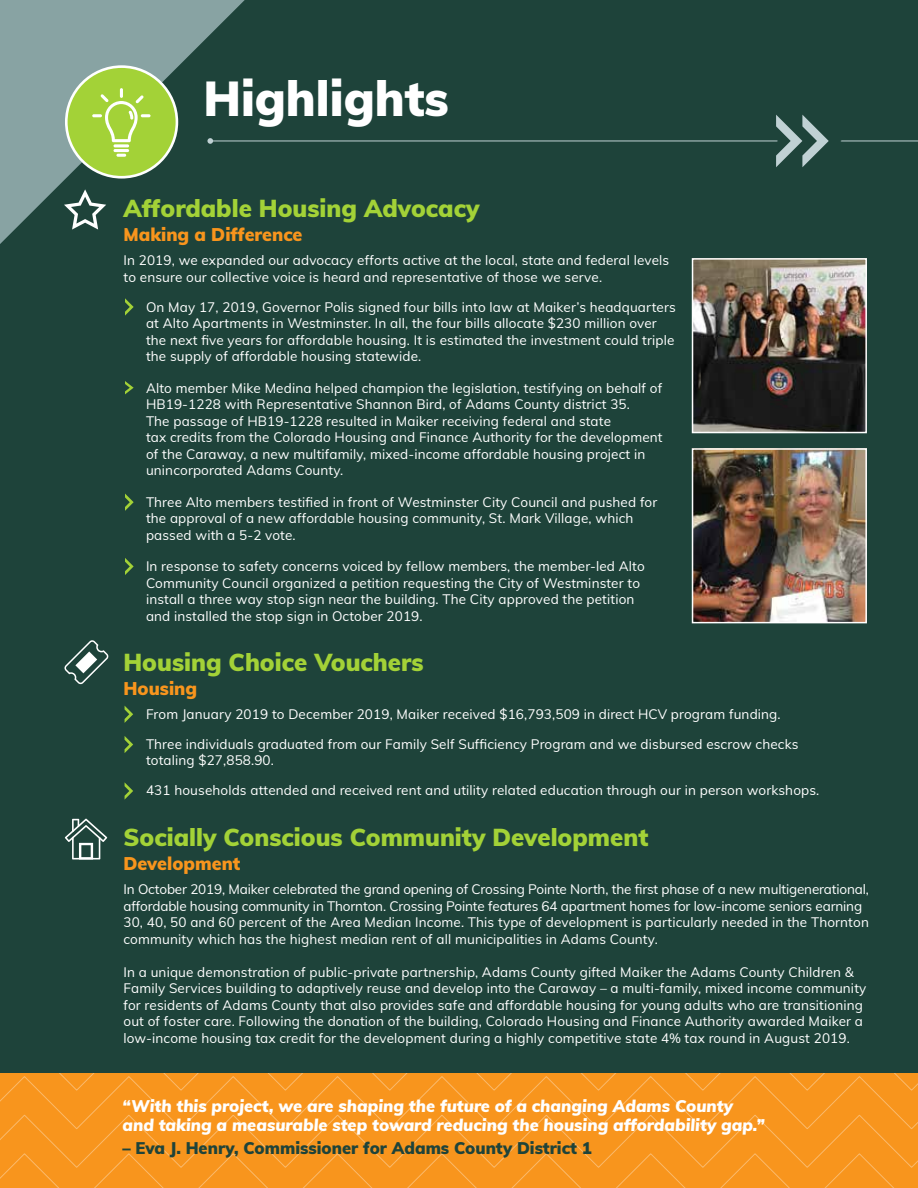
<style>
.page{position:relative;width:918px;height:1188px;background:#1e433a}
.page>*{position:absolute;margin:0;border:0;box-sizing:border-box;transform-origin:0 0}
.t1{font:900 48px "Muli";color:#fff}
.t2{font:900 24px "Muli";color:#a3d237}
.t3{font:900 18px "Muli";color:#f8951d}
.t4{font:italic 900 16.5px/19.5px "Muli";color:#fff}
.t5{font:900 16.5px "Muli";color:#1e433a}
.t6{font:13.5px/16.5px "Muli";letter-spacing:.01em;color:#fff}
.t7{font:13.5px/16.5px "Muli";letter-spacing:-.01em;color:#fff}
</style>
<div class="page">
<svg style="left:0;top:0;width:245px;height:244px;fill:#88a3a3"></svg>
<hr style="left:210px;top:141px;width:708px;height:1px;background:#c0d1d4">
<svg style="left:207px;top:138px;width:6px;height:6px"></svg>
<svg style="left:767px;top:115px;width:74px;height:52px"></svg>
<svg style="left:64px;top:640px;width:45px;height:45px"></svg>
<hr style="left:0;top:1073px;width:918px;height:3px;background:#f8951d">
<div style="left:0;top:1076px;width:918px;height:38px;background:#f8951d"></div>
<div style="left:0;top:1114px;width:918px;height:39px;background:#f8951d"></div>
<div style="left:0;top:1153px;width:918px;height:35px;background:#f8951d"></div>
<svg style="left:125px;top:298px;width:9px;height:18px"></svg>
<svg style="left:125px;top:381px;width:9px;height:13px"></svg>
<svg style="left:125px;top:494px;width:9px;height:17px"></svg>
<svg style="left:125px;top:558px;width:9px;height:17px"></svg>
<svg style="left:125px;top:706px;width:8px;height:17px"></svg>
<svg style="left:125px;top:736px;width:8px;height:17px"></svg>
<svg style="left:125px;top:783px;width:8px;height:16px"></svg>
<svg style="left:65px;top:819px;width:42px;height:40px"></svg>
<svg style="left:64px;top:189px;width:42px;height:41px"></svg>
<img style="left:695px;top:261px;width:169px;height:169px">
<div style="left:692px;top:258px;width:175px;height:175px;border:2px solid #fff"></div>
<img style="left:695px;top:451px;width:169px;height:169px">
<div style="left:692px;top:448px;width:175px;height:175px;border:2px solid #fff"></div>
<svg style="left:65px;top:65px;width:113px;height:114px;background:#9cc25a"></svg>
<h1 class="t1" style="left:203px;top:63px;width:247px">Highlights</h1>
<h2 class="t2" style="left:124px;top:191px;width:357px">Affordable Housing Advocacy</h2>
<h3 class="t3" style="left:124px;top:221px;width:181px">Making a Difference</h3>
<p class="t6" style="left:124px;top:251px;width:547px">In 2019, we expanded our advocacy efforts active at the local, state and federal levels to ensure our collective voice is heard and representative of those we serve.</p>
<p class="t6" style="left:146px;top:298px;width:531px">On May 17, 2019, Governor Polis signed four bills into law at Maiker’s headquarters at Alto Apartments in Westminster. In all, the four bills allocate $230 million over the next five years for affordable housing. It is estimated the investment could triple the supply of affordable housing statewide.</p>
<p class="t6" style="left:146px;top:379px;width:518px">Alto member Mike Medina helped champion the legislation, testifying on behalf of HB19-1228 with Representative Shannon Bird, of Adams County district 35.<br>The passage of HB19-1228 resulted in Maiker receiving federal and state<br>tax credits from the Colorado Housing and Finance Authority for the development of the Caraway, a new multifamily, mixed-income affordable housing project in unincorporated Adams County.</p>
<p class="t6" style="left:146px;top:493px;width:513px">Three Alto members testified in front of Westminster City Council and pushed for the approval of a new affordable housing community, St. Mark Village, which passed with a 5-2 vote.</p>
<p class="t6" style="left:146px;top:557px;width:500px">In response to safety concerns voiced by fellow members, the member-led Alto Community Council organized a petition requesting the City of Westminster to install a three way stop sign near the building. The City approved the petition and installed the stop sign in October 2019.</p>
<h2 class="t2" style="left:124px;top:645px;width:302px">Housing Choice Vouchers</h2>
<h3 class="t3" style="left:124px;top:675px;width:75px">Housing</h3>
<p class="t6" style="left:146px;top:705px;width:636px">From January 2019 to December 2019, Maiker received $16,793,509 in direct HCV program funding.</p>
<p class="t6" style="left:146px;top:735px;width:654px">Three individuals graduated from our Family Self Sufficiency Program and we disbursed escrow checks totaling $27,858.90.</p>
<p class="t6" style="left:146px;top:782px;width:675px">431 households attended and received rent and utility related education through our in person workshops.</p>
<h2 class="t2" style="left:124px;top:820px;width:526px">Socially Conscious Community Development</h2>
<h3 class="t3" style="left:124px;top:851px;width:118px">Development</h3>
<p class="t7" style="left:124px;top:881px;width:747px">In October 2019, Maiker celebrated the grand opening of Crossing Pointe North, the first phase of a new multigenerational, affordable housing community in Thornton. Crossing Pointe features 64 apartment homes for low-income seniors earning 30, 40, 50 and 60 percent of the Area Median Income. This type of development is particularly needed in the Thornton community which has the highest median rent of all municipalities in Adams County.</p>
<p class="t6" style="left:124px;top:963px;width:744px">In a unique demonstration of public-private partnership, Adams County gifted Maiker the Adams County Children &amp; Family Services building to adaptively reuse and develop into the Caraway – a multi-family, mixed income community for residents of Adams County that also provides safe and affordable housing for young adults who are transitioning out of foster care. Following the donation of the building, Colorado Housing and Finance Authority awarded Maiker a low-income housing tax credit for the development during a highly competitive state 4% tax round in August 2019.</p>
<p class="t4" style="left:122px;top:1096px;width:644px">“With this project, we are shaping the future of a changing Adams County and taking a measurable step toward reducing the housing affordability gap.”</p>
<p class="t5" style="left:122px;top:1136px;width:471px">– Eva J. Henry, Commissioner for Adams County District 1</p>
</div>
